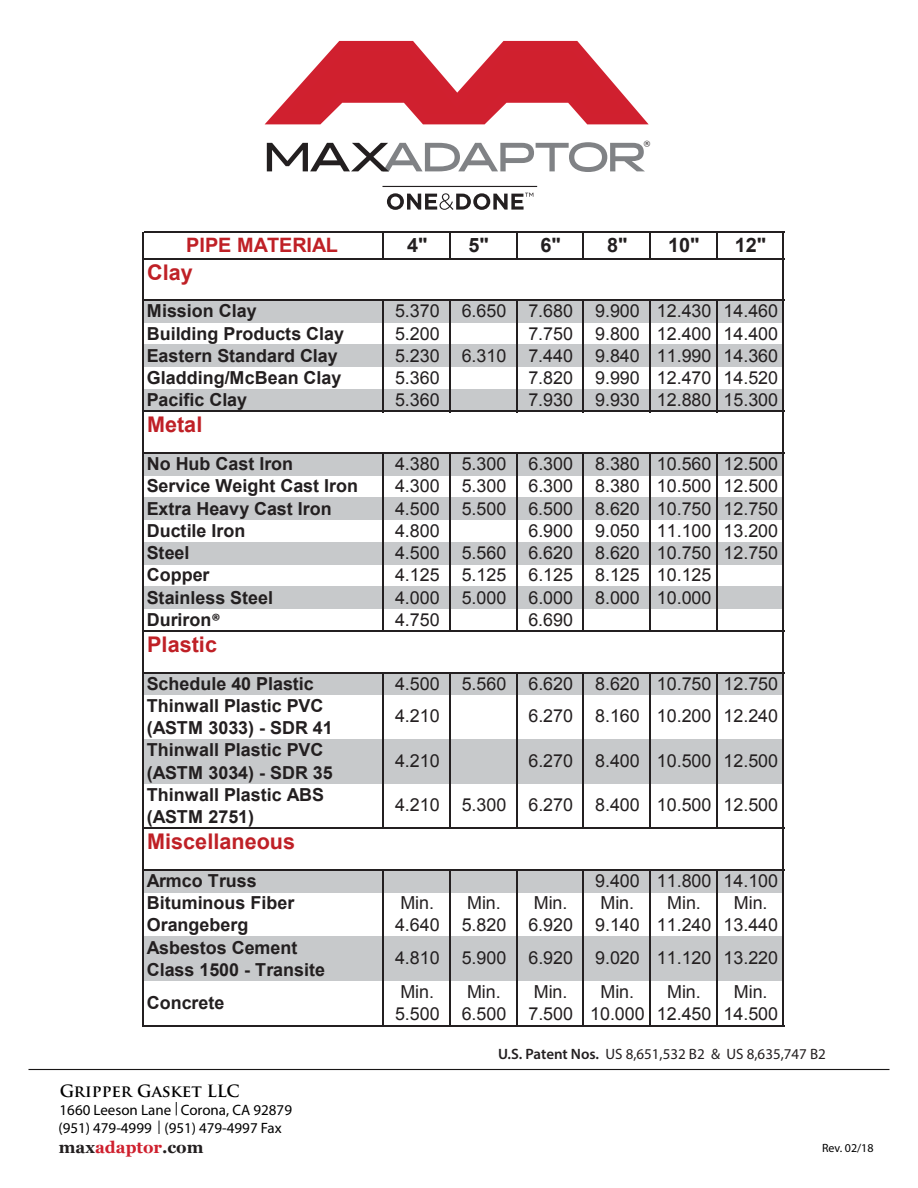
<style>
.page{position:relative;width:918px;height:1188px;background:#fff}
.page>*{position:absolute;margin:0;border:0;box-sizing:border-box;transform-origin:0 0}
.t1{font:700 21.6px "Arial";color:#bf2026}
.t2{font:700 19.8px "Arial";color:#231f20}
.t3{font:700 19.8px "Arial";letter-spacing:-.005em;color:#bf2026}
.t4{font:17.85px/22.2px "Arial";color:#231f20}
.t5{font:700 17.85px/22.2px "Arial";color:#231f20}
.t6{font:700 16.5px "Trajan Pro";color:#010101}
.t7{font:700 16.5px "Georgia";color:#231f20}
.t8{font:15px/18px "Myriad Pro";color:#010101}
.t9{font:15px "Myriad Pro";color:#231f20}
.t10{font:12px "Myriad Pro";color:#010101}
.t11{font:7.2px "MS Reference Sans Serif";color:#231f20}
.s1{font-family:"Calibri"}
.s2{font-weight:600}
.s3{color:#cf202e}
</style>
<div class="page">
<svg style="left:176px;top:1102px;width:1px;height:13px"></svg>
<svg style="left:159px;top:1121px;width:1px;height:13px"></svg>
<hr style="left:28px;top:1069px;width:862px;height:1px;background:#181616">
<div style="left:144px;top:300px;width:640px;height:23px;background:#c7c9cb"></div>
<div style="left:144px;top:345px;width:640px;height:22px;background:#c7c9cb"></div>
<div style="left:144px;top:389px;width:640px;height:23px;background:#c7c9cb"></div>
<div style="left:144px;top:453px;width:640px;height:23px;background:#c7c9cb"></div>
<div style="left:144px;top:498px;width:640px;height:22px;background:#c7c9cb"></div>
<div style="left:144px;top:542px;width:640px;height:22px;background:#c7c9cb"></div>
<div style="left:144px;top:586px;width:640px;height:23px;background:#c7c9cb"></div>
<div style="left:144px;top:673px;width:640px;height:22px;background:#c7c9cb"></div>
<div style="left:144px;top:739px;width:640px;height:45px;background:#c7c9cb"></div>
<div style="left:144px;top:870px;width:640px;height:22px;background:#c7c9cb"></div>
<div style="left:144px;top:937px;width:640px;height:44px;background:#c7c9cb"></div>
<hr style="left:382px;top:233px;width:2px;height:26px;background:#231f20">
<hr style="left:449px;top:233px;width:2px;height:26px;background:#231f20">
<svg style="left:516px;top:233px;width:1px;height:25px"></svg>
<hr style="left:582px;top:233px;width:2px;height:26px;background:#231f20">
<hr style="left:649px;top:233px;width:2px;height:26px;background:#231f20">
<hr style="left:716px;top:233px;width:2px;height:26px;background:#231f20">
<hr style="left:382px;top:301px;width:2px;height:111px;background:#231f20">
<hr style="left:449px;top:301px;width:2px;height:111px;background:#231f20">
<hr style="left:516px;top:301px;width:1px;height:111px;background:#231f20">
<hr style="left:582px;top:301px;width:2px;height:111px;background:#231f20">
<hr style="left:649px;top:301px;width:2px;height:111px;background:#231f20">
<hr style="left:716px;top:301px;width:2px;height:111px;background:#231f20">
<hr style="left:382px;top:454px;width:2px;height:178px;background:#231f20">
<hr style="left:449px;top:454px;width:2px;height:178px;background:#231f20">
<hr style="left:516px;top:454px;width:1px;height:178px;background:#231f20">
<hr style="left:582px;top:454px;width:2px;height:178px;background:#231f20">
<hr style="left:649px;top:454px;width:2px;height:178px;background:#231f20">
<hr style="left:716px;top:454px;width:2px;height:178px;background:#231f20">
<hr style="left:382px;top:673px;width:2px;height:156px;background:#231f20">
<hr style="left:449px;top:673px;width:2px;height:156px;background:#231f20">
<hr style="left:516px;top:673px;width:1px;height:156px;background:#231f20">
<hr style="left:582px;top:673px;width:2px;height:156px;background:#231f20">
<hr style="left:649px;top:673px;width:2px;height:156px;background:#231f20">
<hr style="left:716px;top:673px;width:2px;height:156px;background:#231f20">
<hr style="left:142px;top:232px;width:2px;height:794px;background:#231f20">
<hr style="left:382px;top:871px;width:2px;height:155px;background:#231f20">
<hr style="left:449px;top:871px;width:2px;height:155px;background:#231f20">
<hr style="left:516px;top:871px;width:1px;height:155px;background:#231f20">
<hr style="left:582px;top:871px;width:2px;height:155px;background:#231f20">
<hr style="left:649px;top:871px;width:2px;height:155px;background:#231f20">
<hr style="left:716px;top:871px;width:2px;height:155px;background:#231f20">
<hr style="left:782px;top:233px;width:2px;height:793px;background:#231f20">
<hr style="left:144px;top:232px;width:640px;height:1px;background:#231f20">
<hr style="left:144px;top:258px;width:640px;height:1px;background:#231f20">
<hr style="left:144px;top:299px;width:640px;height:2px;background:#231f20">
<hr style="left:144px;top:411px;width:640px;height:1px;background:#231f20">
<hr style="left:144px;top:452px;width:640px;height:2px;background:#231f20">
<hr style="left:144px;top:630px;width:640px;height:2px;background:#231f20">
<hr style="left:144px;top:672px;width:640px;height:1px;background:#231f20">
<hr style="left:144px;top:827px;width:640px;height:2px;background:#231f20">
<hr style="left:144px;top:869px;width:640px;height:2px;background:#231f20">
<hr style="left:144px;top:1025px;width:640px;height:1px;background:#231f20">
<svg style="left:267px;top:142px;width:378px;height:30px"></svg>
<svg style="left:265px;top:41px;width:384px;height:83px"></svg>
<svg style="left:387px;top:193px;width:146px;height:17px"></svg>
<hr style="left:383px;top:186px;width:154px;height:1px;background:#231f20">
<p class="t11" style="left:643px;top:138px;width:9px">®</p>
<p class="t3" style="left:186px;top:232px;width:153px">PIPE MATERIAL</p>
<p class="t2" style="left:407px;top:232px;width:22px">4"</p>
<p class="t2" style="left:468px;top:232px;width:22px">5"</p>
<p class="t2" style="left:540px;top:232px;width:22px">6"</p>
<p class="t2" style="left:607px;top:232px;width:22px">8"</p>
<p class="t2" style="left:668px;top:232px;width:33px">10"</p>
<p class="t2" style="left:735px;top:232px;width:33px">12"</p>
<p class="t1" style="left:147px;top:258px;width:47px">Clay</p>
<p class="t5" style="left:147px;top:300px;width:111px">Mission Clay</p>
<p class="t4" style="left:395px;top:300px;width:385px">5.370 6.650 7.680 9.900 12.430 14.460</p>
<p class="t5" style="left:147px;top:323px;width:199px">Building Products Clay</p>
<p class="t4" style="left:395px;top:322px;width:46px">5.200</p>
<p class="t4" style="left:528px;top:322px;width:251px">7.750 9.800 12.400 14.400</p>
<p class="t5" style="left:147px;top:345px;width:193px">Eastern Standard Clay</p>
<p class="t4" style="left:395px;top:345px;width:385px">5.230 6.310 7.440 9.840 11.990 14.360</p>
<p class="t5" style="left:147px;top:367px;width:196px">Gladding/McBean Clay</p>
<p class="t4" style="left:395px;top:367px;width:46px">5.360</p>
<p class="t4" style="left:528px;top:367px;width:251px">7.820 9.990 12.470 14.520</p>
<p class="t5" style="left:147px;top:389px;width:102px">Pacific Clay</p>
<p class="t4" style="left:395px;top:389px;width:46px">5.360</p>
<p class="t4" style="left:528px;top:389px;width:251px">7.930 9.930 12.880 15.300</p>
<p class="t1" style="left:147px;top:410px;width:57px">Metal</p>
<p class="t5" style="left:147px;top:453px;width:148px">No Hub Cast Iron</p>
<p class="t4" style="left:395px;top:453px;width:385px">4.380 5.300 6.300 8.380 10.560 12.500</p>
<p class="t5" style="left:147px;top:476px;width:213px">Service Weight Cast Iron</p>
<p class="t4" style="left:395px;top:475px;width:385px">4.300 5.300 6.300 8.380 10.500 12.500</p>
<p class="t5" style="left:147px;top:498px;width:186px">Extra Heavy Cast Iron</p>
<p class="t4" style="left:395px;top:497px;width:385px">4.500 5.500 6.500 8.620 10.750 12.750</p>
<p class="t5" style="left:147px;top:520px;width:100px">Ductile Iron</p>
<p class="t4" style="left:395px;top:520px;width:46px">4.800</p>
<p class="t4" style="left:528px;top:520px;width:251px">6.900 9.050 11.100 13.200</p>
<p class="t5" style="left:147px;top:542px;width:44px">Steel</p>
<p class="t4" style="left:395px;top:542px;width:385px">4.500 5.560 6.620 8.620 10.750 12.750</p>
<p class="t5" style="left:147px;top:564px;width:64px">Copper</p>
<p class="t4" style="left:395px;top:564px;width:318px">4.125 5.125 6.125 8.125 10.125</p>
<p class="t5" style="left:147px;top:587px;width:128px">Stainless Steel</p>
<p class="t4" style="left:395px;top:586px;width:318px">4.000 5.000 6.000 8.000 10.000</p>
<p class="t5" style="left:147px;top:609px;width:75px">Duriron<span class="s1">®</span></p>
<p class="t4" style="left:395px;top:609px;width:46px">4.750</p>
<p class="t4" style="left:528px;top:609px;width:46px">6.690</p>
<p class="t1" style="left:147px;top:630px;width:71px">Plastic</p>
<p class="t5" style="left:147px;top:673px;width:169px">Schedule 40 Plastic</p>
<p class="t4" style="left:395px;top:673px;width:385px">4.500 5.560 6.620 8.620 10.750 12.750</p>
<p class="t5" style="left:147px;top:695px;width:188px">Thinwall Plastic PVC (ASTM 3033) - SDR 41<br>Thinwall Plastic PVC (ASTM 3034) - SDR 35<br>Thinwall Plastic ABS (ASTM 2751)</p>
<p class="t1" style="left:147px;top:827px;width:149px">Miscellaneous</p>
<p class="t5" style="left:147px;top:870px;width:112px">Armco Truss</p>
<p class="t4" style="left:595px;top:870px;width:185px">9.400 11.800 14.100</p>
<p class="t5" style="left:147px;top:892px;width:149px">Bituminous Fiber</p>
<p class="t4" style="left:400px;top:892px;width:35px">Min.</p>
<p class="t4" style="left:467px;top:892px;width:35px">Min.</p>
<p class="t4" style="left:534px;top:892px;width:35px">Min.</p>
<p class="t4" style="left:601px;top:892px;width:35px">Min.</p>
<p class="t4" style="left:667px;top:892px;width:35px">Min.</p>
<p class="t4" style="left:734px;top:892px;width:35px">Min.</p>
<p class="t5" style="left:147px;top:915px;width:103px">Orangeberg</p>
<p class="t4" style="left:395px;top:914px;width:385px">4.640 5.820 6.920 9.140 11.240 13.440</p>
<p class="t5" style="left:147px;top:937px;width:180px">Asbestos Cement<br>Class 1500 - Transite</p>
<p class="t4" style="left:400px;top:981px;width:35px">Min.</p>
<p class="t4" style="left:467px;top:981px;width:35px">Min.</p>
<p class="t4" style="left:534px;top:981px;width:35px">Min.</p>
<p class="t4" style="left:601px;top:981px;width:35px">Min.</p>
<p class="t4" style="left:667px;top:981px;width:35px">Min.</p>
<p class="t4" style="left:395px;top:705px;width:46px">4.210</p>
<p class="t4" style="left:528px;top:705px;width:251px">6.270 8.160 10.200 12.240</p>
<p class="t4" style="left:595px;top:750px;width:185px">8.400 10.500 12.500</p>
<p class="t4" style="left:395px;top:750px;width:46px">4.210</p>
<p class="t4" style="left:528px;top:750px;width:46px">6.270</p>
<p class="t4" style="left:395px;top:794px;width:318px">4.210 5.300 6.270 8.400 10.500</p>
<p class="t4" style="left:724px;top:794px;width:56px">12.500</p>
<p class="t4" style="left:395px;top:947px;width:180px">4.810 5.900 6.920</p>
<p class="t4" style="left:595px;top:947px;width:46px">9.020</p>
<p class="t4" style="left:657px;top:947px;width:123px">11.120 13.220</p>
<p class="t4" style="left:395px;top:981px;width:385px;text-indent:339px">Min.<br>5.500 6.500 7.500 10.000 12.450 14.500</p>
<p class="t5" style="left:147px;top:992px;width:79px">Concrete</p>
<p class="t9" style="left:498px;top:1044px;width:329px"><span class="s2">U.S. Patent Nos.</span> US 8,651,532 B2 &amp; US 8,635,747 B2</p>
<p class="t6" style="left:60px;top:1081px;width:182px">Gripper Gasket LLC</p>
<p class="t8" style="left:58px;top:1101px;width:235px">1660 Leeson Lane Corona, CA 92879 (951) 479-4999 (951) 479-4997 Fax</p>
<p class="t7" style="left:59px;top:1137px;width:146px">max<span class="s3">adaptor</span>.com</p>
<p class="t10" style="left:822px;top:1141px;width:53px">Rev. 02/18</p>
</div>
